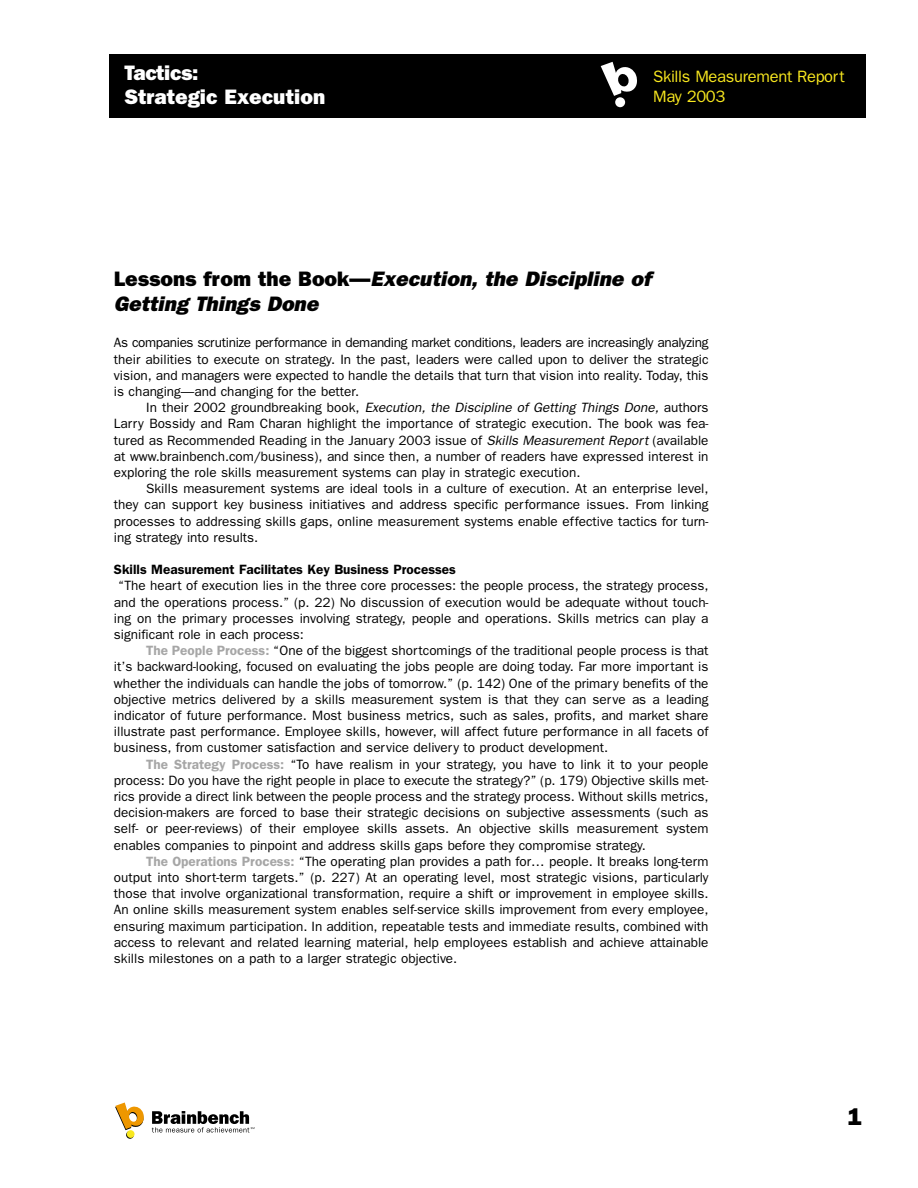
<style>
.page{position:relative;width:918px;height:1188px;background:#fff}
.page>*{position:absolute;margin:0;border:0;box-sizing:border-box;transform-origin:0 0}
.t1{font:800 24px "Franklin Gothic";color:#000}
.t2{font:italic 800 21px/25.2px "Franklin Gothic";color:#000}
.t3{font:800 21px/24px "Franklin Gothic";color:#fff}
.t4{font:16.5px/19.8px "Franklin Gothic";letter-spacing:-.02em;color:#f9e81f}
.t5{font:13.5px/16.2px "Franklin Gothic";color:#000;text-align:justify}
.t6{font:600 13.5px "Franklin Gothic";color:#000}
.s1{font-style:normal}
.s2{font-style:italic}
.s3{font-weight:600;color:#a6a6a6}
</style>
<div class="page">
<div style="left:109px;top:54px;width:756px;height:64px;background:#000"></div>
<svg style="left:600px;top:62px;width:37px;height:34px"></svg>
<div style="left:615px;top:97px;width:10px;height:10px;background:#fff;border-radius:50%"></div>
<svg style="left:115px;top:1102px;width:29px;height:28px"></svg>
<div style="left:127px;top:1130px;width:8px;height:8px;background:#f9e81f;border-radius:50%"></div>
<svg style="left:152px;top:1111px;width:102px;height:22px"></svg>
<h2 class="t3" style="left:124px;top:62px;width:202px">Tactics:<br>Strategic Execution</h2>
<p class="t4" style="left:653px;top:68px;width:193px">Skills Measurement Report<br>May 2003</p>
<h2 class="t2" style="left:114px;top:268px;width:539px"><span class="s1">Lessons from the Book—</span>Execution, the Discipline of<br>Getting Things Done</h2>
<p class="t5" style="left:114px;top:336px;width:596px">As companies scrutinize performance in demanding market conditions, leaders are increasingly analyzing their abilities to execute on strategy. In the past, leaders were called upon to deliver the strategic vision, and managers were expected to handle the details that turn that vision into reality. Today, this is changing—and changing for the better.</p>
<p class="t5" style="left:114px;top:401px;width:596px;text-indent:32px">In their 2002 groundbreaking book, <span class="s2">Execution, the Discipline of Getting Things Done,</span> authors Larry Bossidy and Ram Charan highlight the importance of strategic execution. The book was fea&shy;tured as Recommended Reading in the January 2003 issue of <span class="s2">Skills Measurement Report</span> (available at www.brainbench.com/business), and since then, a number of readers have expressed interest in exploring the role skills measurement systems can play in strategic execution.</p>
<p class="t5" style="left:114px;top:482px;width:596px;text-indent:32px">Skills measurement systems are ideal tools in a culture of execution. At an enterprise level, they can support key business initiatives and address specific performance issues. From linking processes to addressing skills gaps, online measurement systems enable effective tactics for turn&shy;ing strategy into results.</p>
<p class="t6" style="left:114px;top:565px;width:343px">Skills Measurement Facilitates Key Business Processes</p>
<p class="t5" style="left:114px;top:579px;width:596px;text-indent:4px">“The heart of execution lies in the three core processes: the people process, the strategy process, and the operations process.” (p. 22) No discussion of execution would be adequate without touch&shy;ing on the primary processes involving strategy, people and operations. Skills metrics can play a significant role in each process:</p>
<p class="t5" style="left:114px;top:644px;width:596px;text-indent:32px"><span class="s3">The People Process:</span> “One of the biggest shortcomings of the traditional people process is that it’s backward-looking, focused on evaluating the jobs people are doing today. Far more important is whether the individuals can handle the jobs of tomorrow.” (p. 142) One of the primary benefits of the objective metrics delivered by a skills measurement system is that they can serve as a leading indicator of future performance. Most business metrics, such as sales, profits, and market share illustrate past performance. Employee skills, however, will affect future performance in all facets of business, from customer satisfaction and service delivery to product development.</p>
<p class="t5" style="left:114px;top:757px;width:596px;text-indent:32px"><span class="s3">The Strategy Process:</span> “To have realism in your strategy, you have to link it to your people process: Do you have the right people in place to execute the strategy?” (p. 179) Objective skills met&shy;rics provide a direct link between the people process and the strategy process. Without skills metrics, decision-makers are forced to base their strategic decisions on subjective assessments (such as self- or peer-reviews) of their employee skills assets. An objective skills measurement system enables companies to pinpoint and address skills gaps before they compromise strategy.</p>
<p class="t5" style="left:114px;top:854px;width:596px;text-indent:32px"><span class="s3">The Operations Process:</span> “The operating plan provides a path for… people. It breaks long-term output into short-term targets.” (p. 227) At an operating level, most strategic visions, particularly those that involve organizational transformation, require a shift or improvement in employee skills.<br>An online skills measurement system enables self-service skills improvement from every employee, ensuring maximum participation. In addition, repeatable tests and immediate results, combined with access to relevant and related learning material, help employees establish and achieve attainable skills milestones on a path to a larger strategic objective.</p>
<h1 class="t1" style="left:848px;top:1108px;width:16px">1</h1>
</div>
